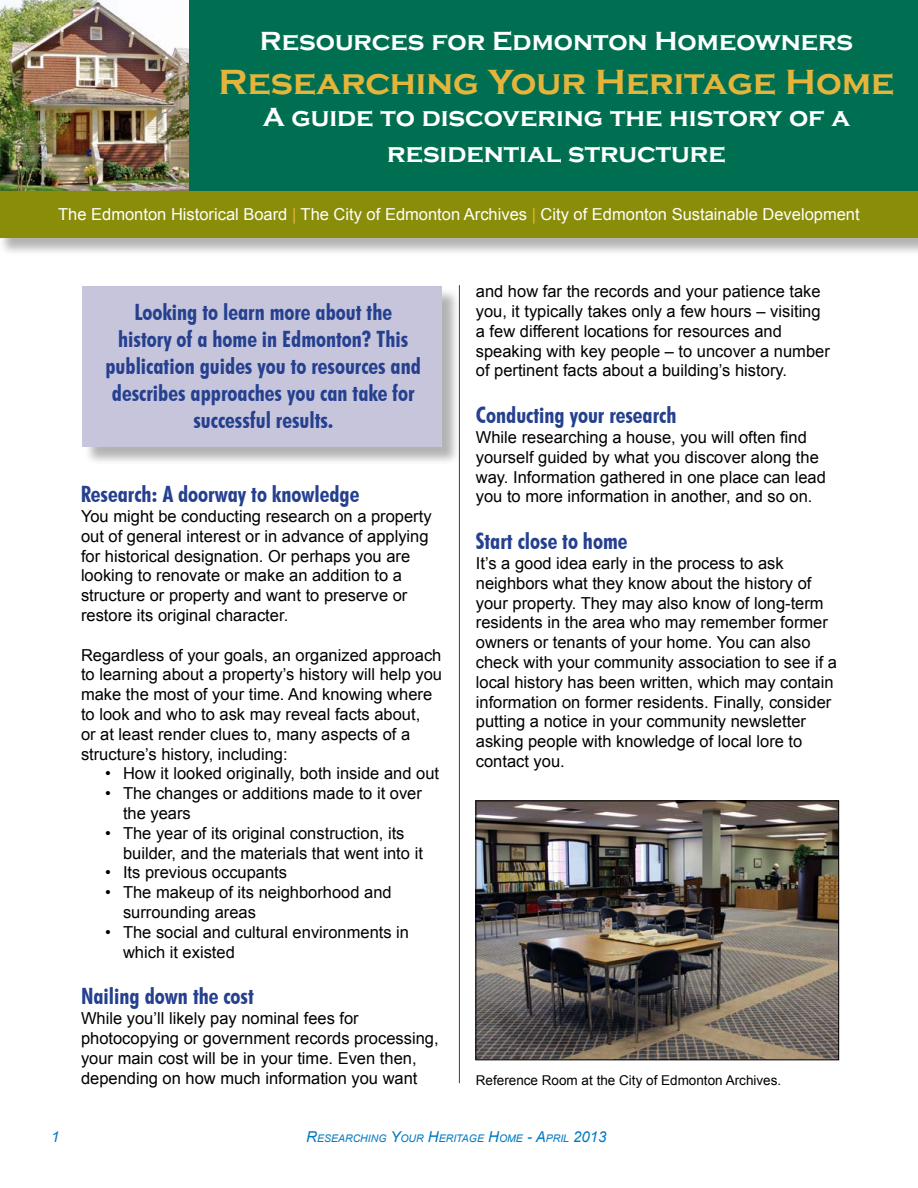
<style>
.page{position:relative;width:918px;height:1188px;background:#fff}
.page>*{position:absolute;margin:0;border:0;box-sizing:border-box;transform-origin:0 0}
.t1{font:700 36px "Copperplate Gothic";color:#e5b53b}
.t2{font:700 27px/36px "Copperplate Gothic";color:#fff;text-align:center}
.t3{font:700 condensed 22.5px/27px "Futura BT";color:#25408f;text-align:center}
.t4{font:16.5px/19.8px "Arial";color:#000}
.t5{font:16.5px "Arial";color:#fff}
.t6{font:italic 15px "Arial";color:#0079c1}
.t7{font:13.5px "Arial";color:#000}
.t8{font:italic 10.5px "Arial";color:#0079c1}
.s1{color:#e5b53b}
.s2{font-size:15px}
</style>
<div class="page">
<div style="left:84px;top:288px;width:376px;height:177px;background:#000;opacity:.3"></div>
<div style="left:82px;top:286px;width:359px;height:160px;background:#c7c5db"></div>
<img style="left:0;top:0;width:190px;height:191px">
<div style="left:190px;top:0;width:728px;height:204px;background:#006f51"></div>
<div style="left:0;top:193px;width:918px;height:63px;background:#000;opacity:.3"></div>
<div style="left:0;top:191px;width:918px;height:47px;background:#8a8d09"></div>
<img style="left:478px;top:803px;width:359px;height:255px">
<div style="left:476px;top:801px;width:363px;height:259px;border:1px solid #000"></div>
<hr style="left:459px;top:285px;width:1px;height:798px;background:#25408f">
<h2 class="t2" style="left:260px;top:24px;width:595px">Resources for Edmonton Homeowners</h2>
<h1 class="t1" style="left:219px;top:62px;width:677px">Researching Your Heritage Home</h1>
<h2 class="t2" style="left:263px;top:99px;width:589px">A guide to discovering the history of a residential structure</h2>
<p class="t5" style="left:58px;top:203px;width:803px">The Edmonton Historical Board <span class="s1">|</span> The City of Edmonton Archives <span class="s1">|</span> City of Edmonton Sustainable Development</p>
<h3 class="t3" style="left:105px;top:299px;width:317px">Looking to learn more about the history of a home in Edmonton? This publication guides you to resources and describes approaches you can take for successful results.</h3>
<h3 class="t3" style="left:81px;top:481px;width:280px">Research: A doorway to knowledge</h3>
<p class="t4" style="left:81px;top:506px;width:352px">You might be conducting research on a property out of general interest or in advance of applying for historical designation. Or perhaps you are looking to renovate or make an addition to a structure or property and want to preserve or restore its original character.</p>
<p class="t4" style="left:81px;top:645px;width:363px">Regardless of your goals, an organized approach to learning about a property’s history will help you make the most of your time. And knowing where to look and who to ask may reveal facts about,<br>or at least render clues to, many aspects of a structure’s history, including:</p>
<p class="t4" style="left:105px;top:764px;width:336px">• How it looked originally, both inside and out</p>
<p class="t4" style="left:123px;top:784px;width:300px;text-indent:-18px">• The changes or additions made to it over the years</p>
<p class="t4" style="left:123px;top:823px;width:301px;text-indent:-18px">• The year of its original construction, its builder, and the materials that went into it</p>
<p class="t4" style="left:105px;top:863px;width:184px">• Its previous occupants</p>
<p class="t4" style="left:123px;top:883px;width:270px;text-indent:-18px">• The makeup of its neighborhood and surrounding areas</p>
<p class="t4" style="left:123px;top:922px;width:288px;text-indent:-18px">• The social and cultural environments in which it existed</p>
<h3 class="t3" style="left:81px;top:983px;width:174px">Nailing down the cost</h3>
<p class="t4" style="left:81px;top:1009px;width:359px">While you’ll likely pay nominal fees for photocopying or government records processing, your main cost will be in your time. Even then, depending on how much information you want</p>
<p class="t4" style="left:476px;top:282px;width:356px">and how far the records and your patience take you, it typically takes only a few hours – visiting a few different locations for resources and speaking with key people – to uncover a number of pertinent facts about a building’s history.</p>
<h3 class="t3" style="left:476px;top:401px;width:202px">Conducting your research</h3>
<p class="t4" style="left:476px;top:427px;width:352px">While researching a house, you will often find yourself guided by what you discover along the way. Information gathered in one place can lead you to more information in another, and so on.</p>
<h3 class="t3" style="left:476px;top:527px;width:153px">Start close to home</h3>
<p class="t4" style="left:476px;top:553px;width:363px">It’s a good idea early in the process to ask neighbors what they know about the history of your property. They may also know of long-term residents in the area who may remember former owners or tenants of your home. You can also check with your community association to see if a local history has been written, which may contain information on former residents. Finally, consider putting a notice in your community newsletter asking people with knowledge of local lore to contact you.</p>
<p class="t7" style="left:476px;top:1072px;width:307px">Reference Room at the City of Edmonton Archives.</p>
<p class="t6" style="left:51px;top:1127px;width:10px">1</p>
<p class="t8" style="left:306px;top:1132px;width:302px"><span class="s2">R</span>ESEARCHING <span class="s2">Y</span>OUR <span class="s2">H</span>ERITAGE <span class="s2">H</span>OME <span class="s2">- A</span>PRIL <span class="s2">2013</span></p>
</div>
